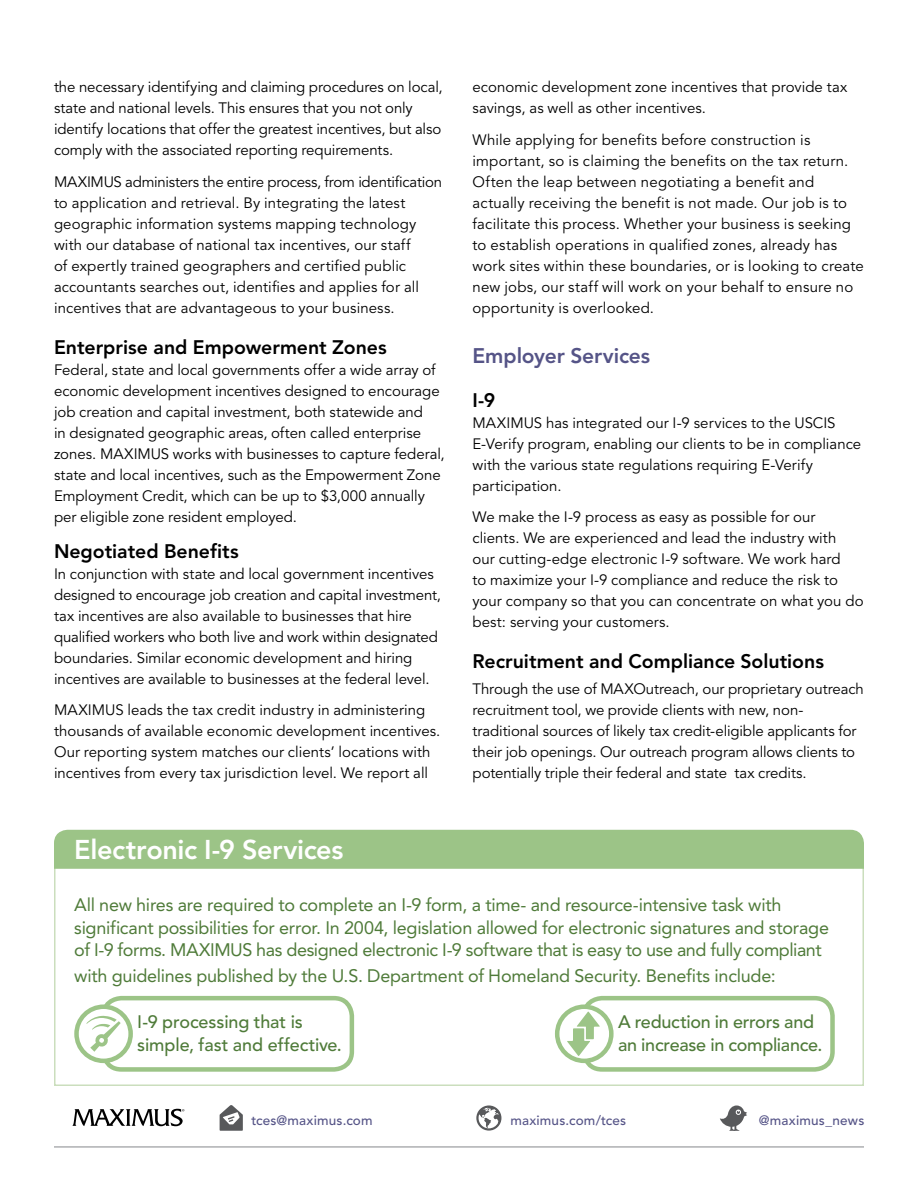
<style>
.page{position:relative;width:918px;height:1188px;background:#fff}
.page>*{position:absolute;margin:0;border:0;box-sizing:border-box;transform-origin:0 0}
.t1{font:800 27px "Avenir LT Pro";letter-spacing:-.015em;color:#fff}
.t2{font:800 21px "Avenir LT Pro";letter-spacing:-.005em;color:#555487}
.t3{font:800 19.5px "Avenir LT Pro";color:#000}
.t4{font:18px/22.5px "Avenir LT Pro";letter-spacing:-.015em;color:#4f7b39}
.t5{font:500 18px/22.5px "Avenir LT Pro";letter-spacing:-.015em;color:#4f7b39}
.t6{font:15px/21px "Avenir LT Pro";color:#000}
.t7{font:500 13.5px "Avenir LT Pro";letter-spacing:.015em;color:#555487}
</style>
<div class="page">
<hr style="left:54px;top:1146px;width:810px;height:2px;background:#939598">
<svg style="left:54px;top:869px;width:810px;height:217px"></svg>
<div style="left:54px;top:830px;width:810px;height:39px;background:#9cc487"></div>
<svg style="left:220px;top:1105px;width:23px;height:26px"></svg>
<svg style="left:476px;top:1105px;width:25px;height:26px"></svg>
<svg style="left:72px;top:1109px;width:112px;height:17px"></svg>
<div style="left:101px;top:996px;width:253px;height:76px;border:4px solid #9cc487;border-radius:18px"></div>
<svg style="left:77px;top:1007px;width:54px;height:54px"></svg>
<div style="left:74px;top:1004px;width:59px;height:59px;border:4px solid #9cc487;border-radius:50%"></div>
<div style="left:582px;top:996px;width:253px;height:76px;border:4px solid #9cc487;border-radius:18px"></div>
<svg style="left:557px;top:1007px;width:54px;height:54px"></svg>
<div style="left:555px;top:1004px;width:59px;height:59px;border:4px solid #9cc487;border-radius:50%"></div>
<svg style="left:86px;top:1016px;width:35px;height:36px"></svg>
<svg style="left:567px;top:1012px;width:33px;height:44px"></svg>
<svg style="left:720px;top:1106px;width:27px;height:25px"></svg>
<p class="t6" style="left:54px;top:77px;width:390px">the necessary identifying and claiming procedures on local, state and national levels. This ensures that you not only identify locations that offer the greatest incentives, but also comply with the associated reporting requirements.</p>
<p class="t6" style="left:54px;top:171px;width:390px">MAXIMUS administers the entire process, from identification to application and retrieval. By integrating the latest geographic information systems mapping technology with our database of national tax incentives, our staff<br>of expertly trained geographers and certified public accountants searches out, identifies and applies for all incentives that are advantageous to your business.</p>
<h3 class="t3" style="left:54px;top:336px;width:334px">Enterprise and Empowerment Zones</h3>
<p class="t6" style="left:54px;top:360px;width:392px">Federal, state and local governments offer a wide array of economic development incentives designed to encourage job creation and capital investment, both statewide and<br>in designated geographic areas, often called enterprise zones. MAXIMUS works with businesses to capture federal, state and local incentives, such as the Empowerment Zone Employment Credit, which can be up to $3,000 annually per eligible zone resident employed.</p>
<h3 class="t3" style="left:54px;top:540px;width:186px">Negotiated Benefits</h3>
<p class="t6" style="left:54px;top:564px;width:389px">In conjunction with state and local government incentives designed to encourage job creation and capital investment, tax incentives are also available to businesses that hire qualified workers who both live and work within designated boundaries. Similar economic development and hiring incentives are available to businesses at the federal level.</p>
<p class="t6" style="left:54px;top:700px;width:388px">MAXIMUS leads the tax credit industry in administering thousands of available economic development incentives.<br>Our reporting system matches our clients’ locations with incentives from every tax jurisdiction level. We report all</p>
<p class="t6" style="left:472px;top:77px;width:376px">economic development zone incentives that provide tax savings, as well as other incentives.</p>
<p class="t6" style="left:472px;top:129px;width:393px">While applying for benefits before construction is important, so is claiming the benefits on the tax return.<br>Often the leap between negotiating a benefit and actually receiving the benefit is not made. Our job is to facilitate this process. Whether your business is seeking to establish operations in qualified zones, already has work sites within these boundaries, or is looking to create new jobs, our staff will work on your behalf to ensure no opportunity is overlooked.</p>
<h3 class="t2" style="left:472px;top:343px;width:179px">Employer Services</h3>
<p class="t3" style="left:472px;top:388px;width:24px">I-9</p>
<p class="t6" style="left:472px;top:412px;width:390px">MAXIMUS has integrated our I-9 services to the USCIS E-Verify program, enabling our clients to be in compliance with the various state regulations requiring E-Verify participation.</p>
<p class="t6" style="left:472px;top:507px;width:393px">We make the I-9 process as easy as possible for our clients. We are experienced and lead the industry with<br>our cutting-edge electronic I-9 software. We work hard<br>to maximize your I-9 compliance and reduce the risk to your company so that you can concentrate on what you do best: serving your customers.</p>
<h3 class="t3" style="left:472px;top:650px;width:353px">Recruitment and Compliance Solutions</h3>
<p class="t6" style="left:472px;top:678px;width:393px">Through the use of MAXOutreach, our proprietary outreach recruitment tool, we provide clients with new, non&shy;traditional sources of likely tax credit-eligible applicants for their job openings. Our outreach program allows clients to potentially triple their federal and state tax credits.</p>
<p class="t1" style="left:74px;top:834px;width:271px">Electronic I-9 Services</p>
<p class="t4" style="left:74px;top:894px;width:756px">All new hires are required to complete an I-9 form, a time- and resource-intensive task with significant possibilities for error. In 2004, legislation allowed for electronic signatures and storage of I-9 forms. MAXIMUS has designed electronic I-9 software that is easy to use and fully compliant</p>
<p class="t4" style="left:74px;top:964px;width:703px">with guidelines published by the U.S. Department of Homeland Security. Benefits include:</p>
<p class="t5" style="left:137px;top:1011px;width:206px">I-9 processing that is simple, fast and effective.</p>
<p class="t5" style="left:618px;top:1011px;width:206px">A reduction in errors and an increase in compliance.</p>
<p class="t7" style="left:251px;top:1112px;width:123px">tces@maximus.com</p>
<p class="t7" style="left:510px;top:1112px;width:117px">maximus.com/tces</p>
<p class="t7" style="left:759px;top:1112px;width:107px">@maximus_news</p>
</div>
